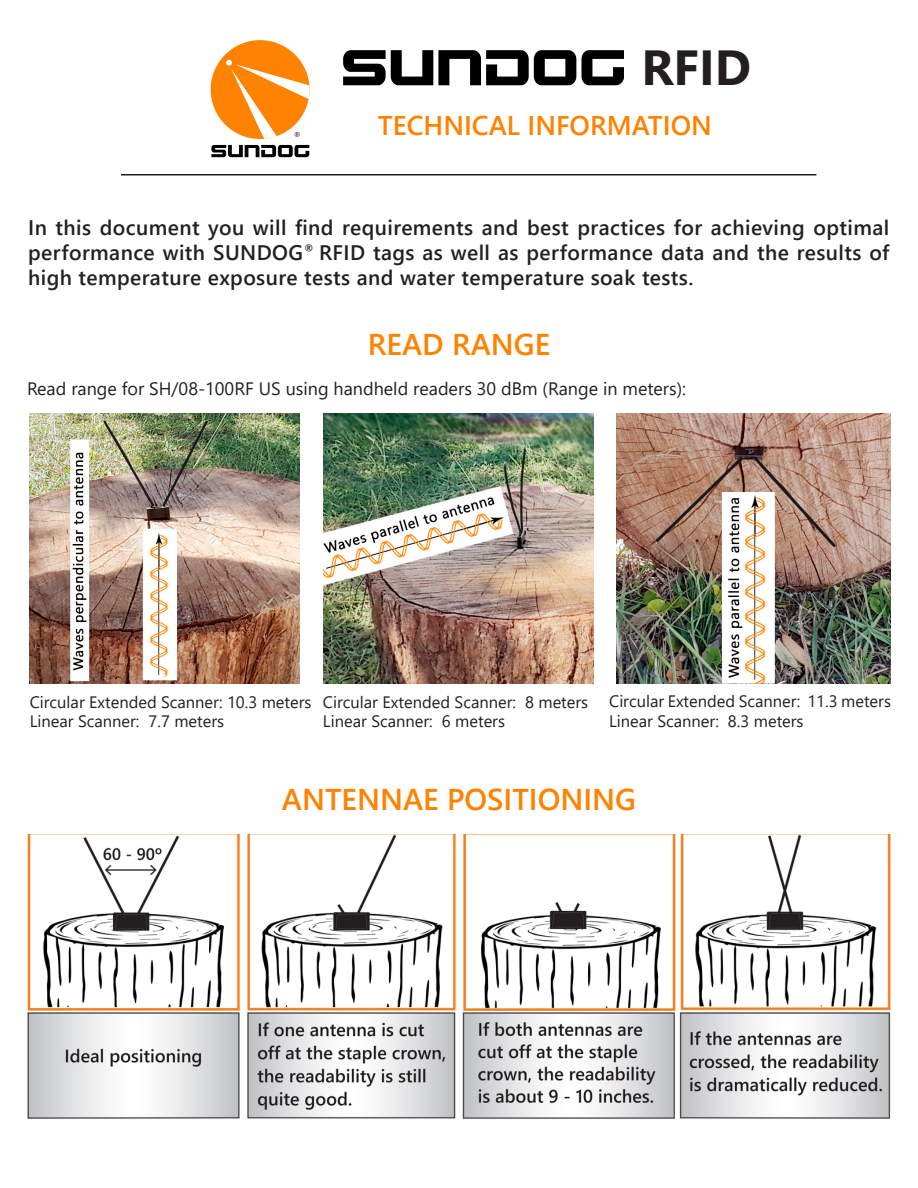
<style>
.page{position:relative;width:918px;height:1188px;background:#fff}
.page>*{position:absolute;margin:0;border:0;box-sizing:border-box;transform-origin:0 0}
.t1{font:700 49.2px "Segoe UI";color:#231f20}
.t2{font:600 30px "Segoe UI";color:#ff8200}
.t3{font:600 27px "Segoe UI";color:#ff8200}
.t4{font:600 21px/25.2px "Segoe UI";letter-spacing:.02em;color:#231f20;text-align:justify}
.t5{font:18px "Segoe UI";color:#231f20}
.t6{font:16.5px "Segoe UI";color:#231f20}
.t7{font:8.7px "Segoe UI";color:#231f20}
</style>
<div class="page">
<svg style="left:210px;top:40px;width:100px;height:117px"></svg>
<svg style="left:343px;top:50px;width:233px;height:35px"></svg>
<svg style="left:582px;top:50px;width:42px;height:35px"></svg>
<hr style="left:121px;top:174px;width:695px;height:2px;background:#231f20">
<img style="left:27px;top:834px;width:864px;height:285px">
<img style="left:324px;top:413px;width:270px;height:270px">
<img style="left:617px;top:413px;width:274px;height:270px">
<img style="left:30px;top:413px;width:270px;height:270px">
<p class="t7" style="left:293px;top:126px;width:9px">®</p>
<p class="t1" style="left:641px;top:21px;width:111px">RFID</p>
<p class="t3" style="left:378px;top:100px;width:336px">TECHNICAL INFORMATION</p>
<p class="t4" style="left:28px;top:213px;width:863px">In this document you will find requirements and best practices for achieving optimal performance with SUNDOG<sup>®</sup> RFID tags as well as performance data and the results of high temperature exposure tests and water temperature soak tests.</p>
<p class="t2" style="left:368px;top:317px;width:184px">READ RANGE</p>
<p class="t5" style="left:27px;top:372px;width:661px">Read range for SH/08-100RF US using handheld readers 30 dBm (Range in meters):</p>
<p class="t6" style="left:30px;top:686px;width:283px">Circular Extended Scanner: 10.3 meters</p>
<p class="t6" style="left:30px;top:706px;width:196px">Linear Scanner: 7.7 meters</p>
<p class="t6" style="left:323px;top:686px;width:267px">Circular Extended Scanner: 8 meters</p>
<p class="t6" style="left:323px;top:706px;width:184px">Linear Scanner: 6 meters</p>
<p class="t6" style="left:609px;top:685px;width:283px">Circular Extended Scanner: 11.3 meters</p>
<p class="t6" style="left:609px;top:705px;width:196px">Linear Scanner: 8.3 meters</p>
<p class="t2" style="left:282px;top:771px;width:356px">ANTENNAE POSITIONING</p>
</div>
